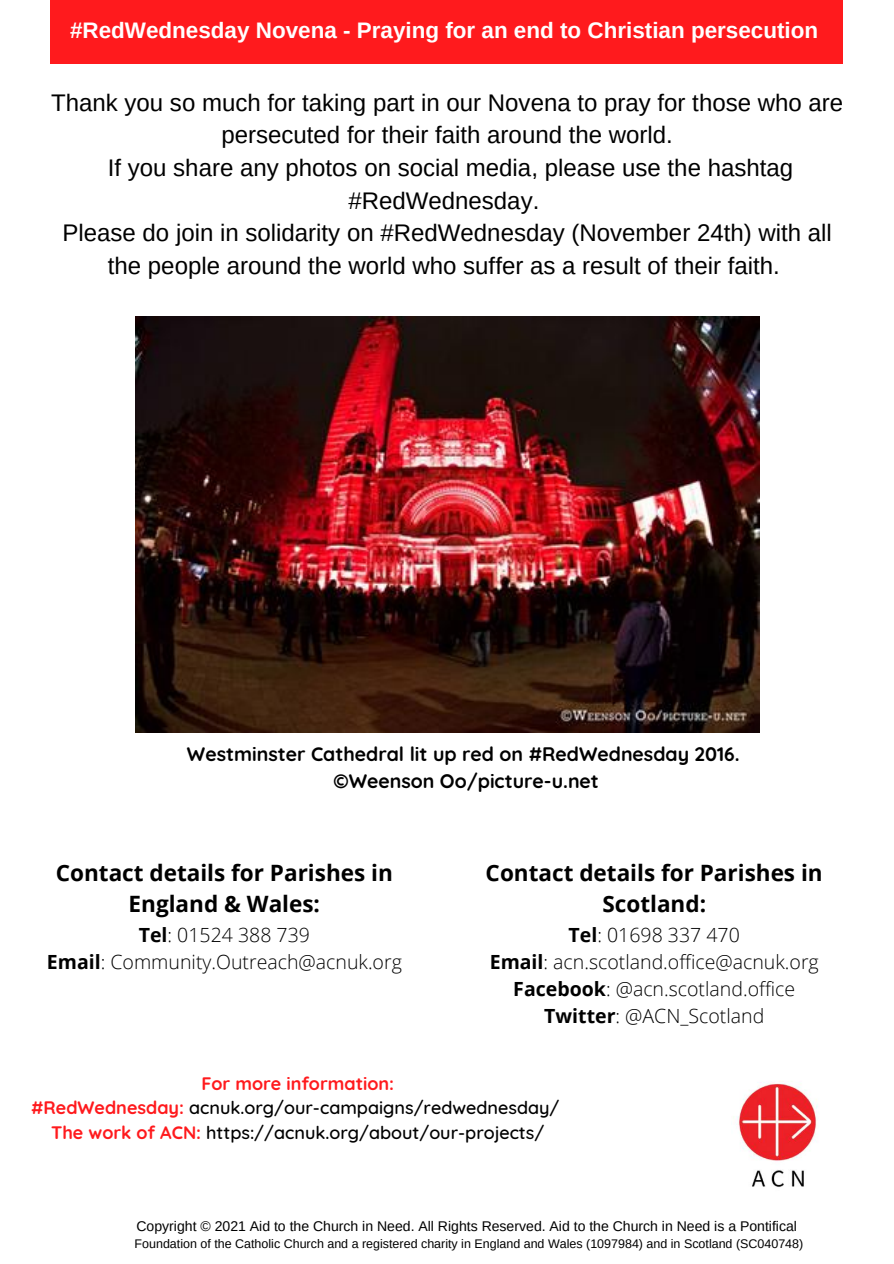
<style>
.page{position:relative;width:894px;height:1264px;background:#fff}
.page>*{position:absolute;margin:0;border:0;box-sizing:border-box;transform-origin:0 0}
.t1{font:24px/32.7px "Arimo";color:#000;text-align:center}
.t2{font:700 22.5px/31.5px "Open Sans";color:#000;text-align:center}
.t3{font:700 22.5px "Arimo";color:#fff}
.t4{font:300 19.5px/27px "Open Sans";color:#000;text-align:center}
.t5{font:700 19.5px/27px "Quicksand";color:#000;text-align:center}
.t6{font:500 18px/24.8px "Quicksand";color:#000;text-align:center}
.t7{font:14.1px "Arimo";color:#000}
.t8{font:12.45px "Arimo";color:#000}
.s1{font-weight:700}
.s2{font-weight:700;color:#ff1a1d}
</style>
<div class="page">
<div style="left:51px;top:0;width:791px;height:63px;background:#ff1a1d"></div>
<img style="left:737px;top:1081px;width:81px;height:106px">
<img style="left:136px;top:317px;width:623px;height:415px">
<p class="t3" style="left:70px;top:17px;width:749px">#RedWednesday Novena - Praying for an end to Christian persecution</p>
<p class="t1" style="left:51px;top:86px;width:793px">Thank you so much for taking part in our Novena to pray for those who are persecuted for their faith around the world.<br>If you share any photos on social media, please use the hashtag #RedWednesday.<br>Please do join in solidarity on #RedWednesday (November 24th) with all the people around the world who suffer as a result of their faith.</p>
<p class="t5" style="left:187px;top:740px;width:554px">Westminster Cathedral lit up red on #RedWednesday 2016. ©Weenson Oo/picture-u.net</p>
<p class="t2" style="left:56px;top:856px;width:338px">Contact details for Parishes in<br>England &amp; Wales:</p>
<p class="t4" style="left:47px;top:920px;width:356px"><span class="s1">Tel</span>: 01524 388 739<br><span class="s1">Email</span>: Community.Outreach@acnuk.org</p>
<p class="t2" style="left:485px;top:856px;width:338px">Contact details for Parishes in<br>Scotland:</p>
<p class="t4" style="left:489px;top:920px;width:330px"><span class="s1">Tel</span>: 01698 337 470<br><span class="s1">Email</span>: acn.scotland.office@acnuk.org<br><span class="s1">Facebook</span>: @acn.scotland.office<br><span class="s1">Twitter</span>: @ACN_Scotland</p>
<p class="t6" style="left:31px;top:1070px;width:530px"><span class="s2">For more information:<br>#RedWednesday:</span> acnuk.org/our-campaigns/redwednesday/<br><span class="s2">The work of ACN:</span> https://acnuk.org/about/our-projects/</p>
<p class="t7" style="left:136px;top:1218px;width:661px">Copyright © 2021 Aid to the Church in Need. All Rights Reserved. Aid to the Church in Need is a Pontifical</p>
<p class="t8" style="left:134px;top:1237px;width:670px">Foundation of the Catholic Church and a registered charity in England and Wales (1097984) and in Scotland (SC040748)</p>
</div>
